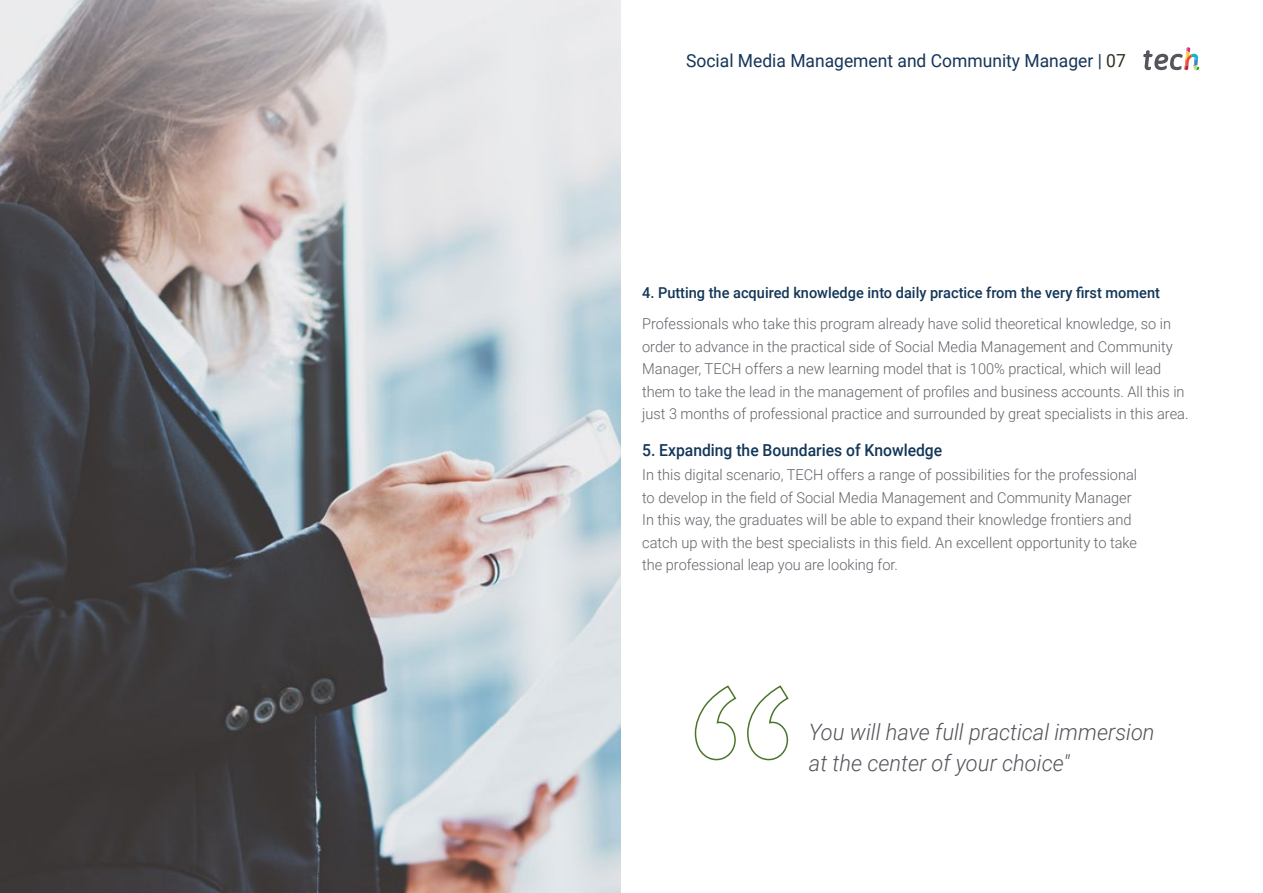
<style>
.page{position:relative;width:1263px;height:893px;background:#fff}
.page>*{position:absolute;margin:0;border:0;box-sizing:border-box;transform-origin:0 0}
.t1{font:italic 300 22.5px/31.5px "Roboto";color:#52555b}
.t2{font:18px "Roboto";color:#153559}
.t3{font:500 16.5px "Roboto";color:#133658;scale:.95 1}
.t4{font:300 15px/22.5px "Roboto";color:#61646a}
.t5{font:500 15px "Roboto";color:#133658}
.s1{color:#312e20}
</style>
<div class="page">
<img style="left:0;top:0;width:621px;height:893px">
<svg style="left:694px;top:685px;width:95px;height:76px"></svg>
<svg style="left:1143px;top:47px;width:56px;height:24px"></svg>
<p class="t2" style="left:686px;top:48px;width:441px">Social Media Management and Community Manager | <span class="s1">07</span></p>
<p class="t5" style="left:642px;top:282px;width:519px">4. Putting the acquired knowledge into daily practice from the very first moment</p>
<p class="t4" style="left:642px;top:312px;width:548px">Professionals who take this program already have solid theoretical knowledge, so in order to advance in the practical side of Social Media Management and Community Manager, TECH offers a new learning model that is 100% practical, which will lead them to take the lead in the management of profiles and business accounts. All this in just 3 months of professional practice and surrounded by great specialists in this area.</p>
<p class="t3" style="left:642px;top:438px;width:317px">5. Expanding the Boundaries of Knowledge</p>
<p class="t4" style="left:642px;top:463px;width:496px">In this digital scenario, TECH offers a range of possibilities for the professional to develop in the field of Social Media Management and Community Manager In this way, the graduates will be able to expand their knowledge frontiers and catch up with the best specialists in this field. An excellent opportunity to take the professional leap you are looking for.</p>
<h1 class="t1" style="left:809px;top:715px;width:347px">You will have full practical immersion at the center of your choice"</h1>
</div>
